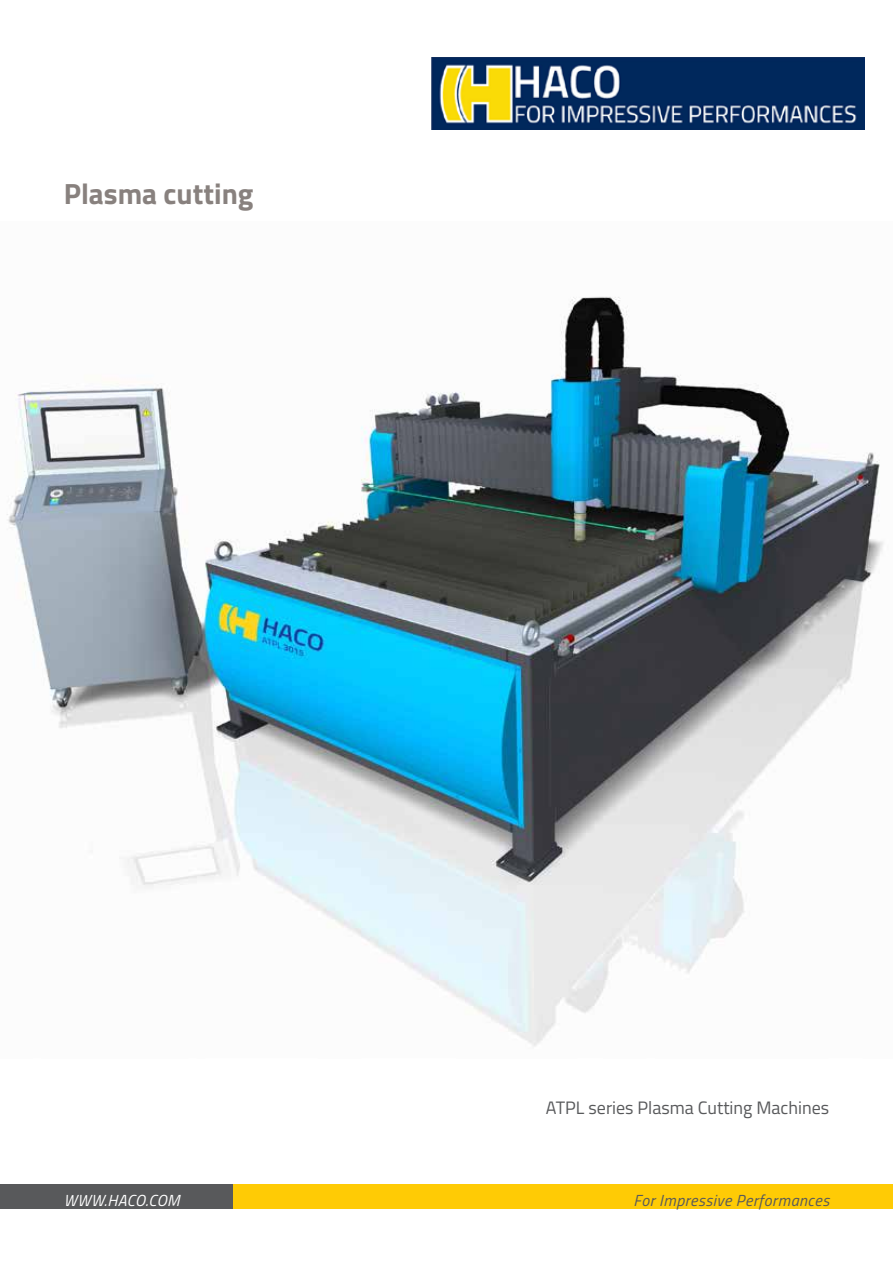
<style>
.page{position:relative;width:893px;height:1263px;background:#fff}
.page>*{position:absolute;margin:0;border:0;box-sizing:border-box;transform-origin:0 0}
.t1{font:700 29.25px "Titillium Web";color:#88817e}
.t2{font:18px "Titillium Web";color:#58595b}
.t3{font:italic 16.05px "Titillium Web";letter-spacing:.03em;color:#58595b}
.t4{font:italic 16.05px "Titillium Web";letter-spacing:.03em;color:#fff}
</style>
<div class="page">
<div style="left:232px;top:1184px;width:661px;height:25px;background:#ffcb05"></div>
<div style="left:0;top:1184px;width:232px;height:25px;background:#58595b"></div>
<img style="left:7px;top:296px;width:877px;height:751px">
<img style="left:431px;top:57px;width:434px;height:73px">
<h1 class="t1" style="left:64px;top:172px;width:191px">Plasma cutting</h1>
<p class="t4" style="left:64px;top:1188px;width:117px">WWW.HACO.COM</p>
<p class="t2" style="left:546px;top:1094px;width:285px">ATPL series Plasma Cutting Machines</p>
<p class="t3" style="left:633px;top:1188px;width:197px">For Impressive Performances</p>
</div>
